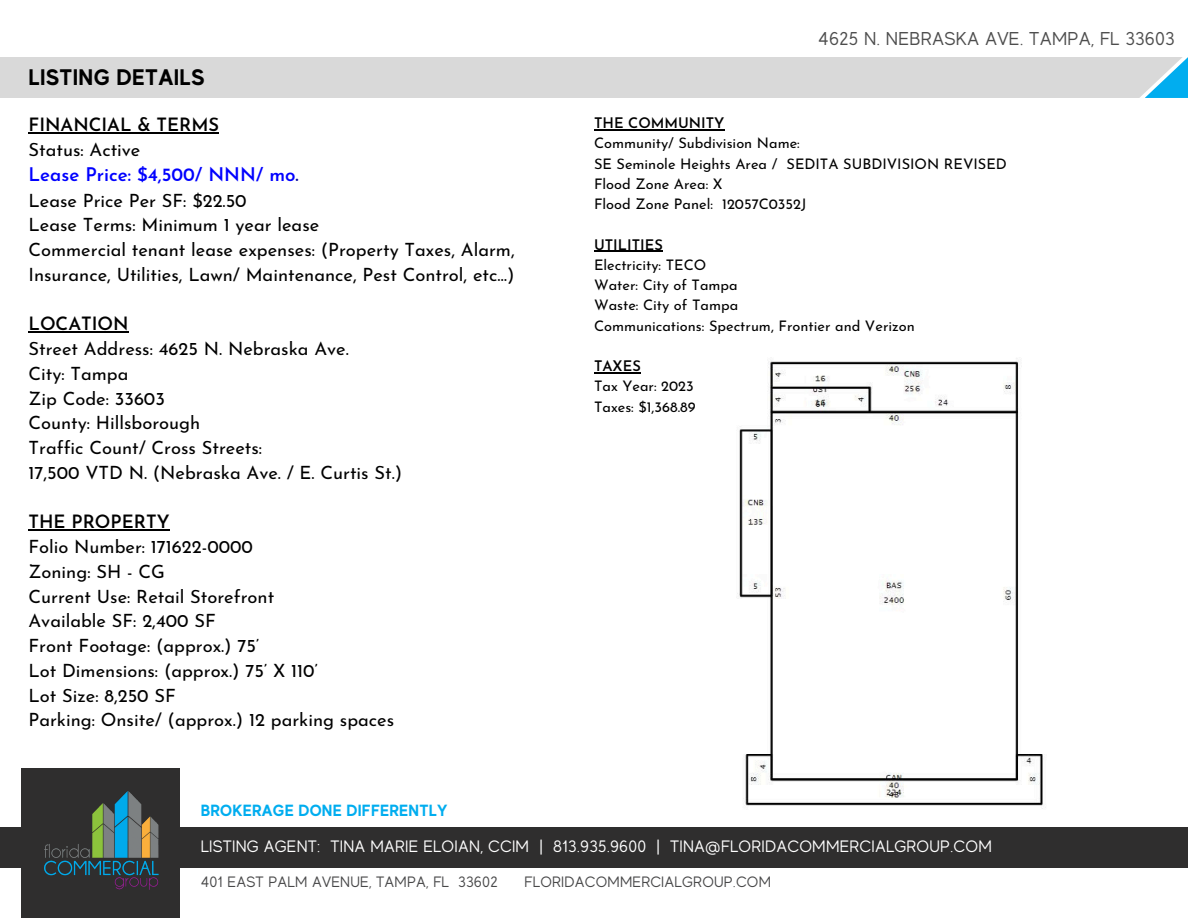
<style>
.page{position:relative;width:1188px;height:918px;background:#fff}
.page>*{position:absolute;margin:0;border:0;box-sizing:border-box;transform-origin:0 0}
.t1{font:700 22.5px "MADE Evolve Sans";letter-spacing:.02em;color:#000}
.t2{font:600 18.75px "Josefin Sans";color:#00f}
.t3{font:18.6px "MADE Evolve Sans";letter-spacing:.015em;color:#4d4d4d}
.t4{font:18.3px/24.8px "Josefin Sans";color:#000}
.t5{font:600 18.3px/24.8px "Josefin Sans";color:#000}
.t6{font:16.5px "MADE Evolve Sans";letter-spacing:.015em;color:#fff}
.t7{font:700 16.2px "MADE Evolve Sans";letter-spacing:.015em;color:#00adef}
.t8{font:15px "MADE Evolve Sans";letter-spacing:.015em;color:#484849}
.t9{font:14.55px "Josefin Sans";color:#000}
.t10{font:600 14.55px "Josefin Sans";color:#000}
.s1{font-weight:400}
.s2{color:#009}
.s3{font-weight:600}
</style>
<div class="page">
<div style="left:22px;top:768px;width:158px;height:150px;background:#2f2e2e"></div>
<div style="left:0;top:828px;width:1188px;height:40px;background:#2f2e2e"></div>
<img style="left:44px;top:791px;width:115px;height:99px">
<div style="left:0;top:58px;width:1188px;height:40px;background:#d9d9d9"></div>
<svg style="left:1139px;top:57px;width:6px;height:41px"></svg>
<svg style="left:1145px;top:57px;width:43px;height:41px"></svg>
<hr style="left:29px;top:132px;width:190px;height:1px;background:#000">
<hr style="left:29px;top:331px;width:100px;height:2px;background:#000">
<hr style="left:29px;top:529px;width:141px;height:2px;background:#000">
<hr style="left:594px;top:129px;width:130px;height:1px;background:#000">
<hr style="left:594px;top:251px;width:69px;height:1px;background:#000">
<hr style="left:594px;top:372px;width:47px;height:1px;background:#000">
<img style="left:737px;top:358px;width:309px;height:451px">
<h3 class="t1" style="left:29px;top:64px;width:177px">LISTING DETAILS</h3>
<p class="t5" style="left:29px;top:114px;width:192px">FINANCIAL &amp; TERMS<br><span class="s1">Status: Active</span></p>
<p class="t2" style="left:29px;top:167px;width:272px">Lease Price: $4,500/ NNN/ mo<span class="s2">.</span></p>
<p class="t4" style="left:29px;top:190px;width:488px">Lease Price Per SF: $22.50<br>Lease Terms: Minimum 1 year lease<br>Commercial tenant lease expenses: (Property Taxes, Alarm, Insurance, Utilities, Lawn/ Maintenance, Pest Control, etc…)</p>
<p class="t4" style="left:29px;top:313px;width:375px"><span class="s3">LOCATION<br></span>Street Address: 4625 N. Nebraska Ave.<br>City: Tampa<br>Zip Code: 33603<br>County: Hillsborough<br>Traffic Count/ Cross Streets:<br>17,500 VTD N. (Nebraska Ave. / E. Curtis St.)</p>
<p class="t4" style="left:29px;top:511px;width:367px"><span class="s3">THE PROPERTY<br></span>Folio Number: 171622-0000<br>Zoning: SH - CG<br>Current Use: Retail Storefront<br>Available SF: 2,400 SF<br>Front Footage: (approx.) 75’<br>Lot Dimensions: (approx.) 75’ X 110’<br>Lot Size: 8,250 SF<br>Parking: Onsite/ (approx.) 12 parking spaces</p>
<h3 class="t7" style="left:201px;top:801px;width:248px">BROKERAGE DONE DIFFERENTLY</h3>
<h5 class="t3" style="left:818px;top:28px;width:358px">4625 N. NEBRASKA AVE. TAMPA, FL 33603</h5>
<p class="t10" style="left:594px;top:117px;width:132px">THE COMMUNITY</p>
<p class="t9" style="left:594px;top:137px;width:207px">Community/ Subdivision Name:</p>
<p class="t9" style="left:594px;top:158px;width:414px">SE Seminole Heights Area / SEDITA SUBDIVISION REVISED</p>
<p class="t9" style="left:594px;top:178px;width:130px">Flood Zone Area: X</p>
<p class="t9" style="left:594px;top:198px;width:214px">Flood Zone Panel: 12057C0352J</p>
<p class="t10" style="left:594px;top:239px;width:70px">UTILITIES</p>
<p class="t9" style="left:594px;top:259px;width:114px">Electricity: TECO</p>
<p class="t9" style="left:594px;top:279px;width:145px">Water: City of Tampa</p>
<p class="t9" style="left:594px;top:299px;width:146px">Waste: City of Tampa</p>
<p class="t9" style="left:594px;top:320px;width:322px">Communications: Spectrum, Frontier and Verizon</p>
<p class="t10" style="left:594px;top:360px;width:48px">TAXES</p>
<p class="t9" style="left:594px;top:380px;width:101px">Tax Year: 2023</p>
<h4 class="t9" style="left:594px;top:401px;width:103px">Taxes: $1,368.89</h4>
<h1 class="t6" style="left:201px;top:837px;width:793px">LISTING AGENT: TINA MARIE ELOIAN, CCIM | 813.935.9600 | TINA@FLORIDACOMMERCIALGROUP.COM</h1>
<h3 class="t8" style="left:201px;top:874px;width:298px">401 EAST PALM AVENUE, TAMPA, FL 33602</h3>
<h3 class="t8" style="left:525px;top:874px;width:248px">FLORIDACOMMERCIALGROUP.COM</h3>
</div>
